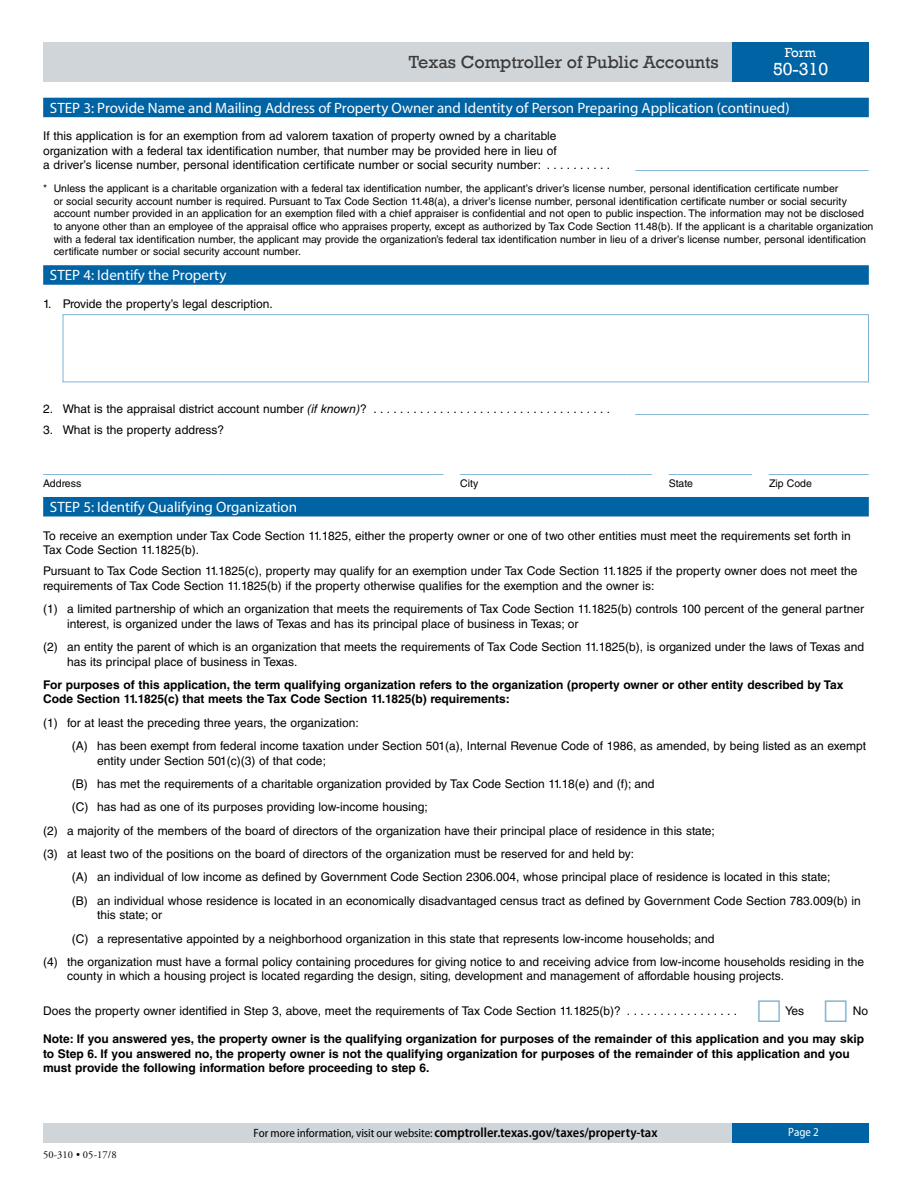
<style>
.page{position:relative;width:918px;height:1188px;background:#fff}
.page>*{position:absolute;margin:0;border:0;box-sizing:border-box;transform-origin:0 0}
.t1{font:18px "Rockwell";color:#3a3a3a}
.t2{font:18px "Rockwell";color:#fff}
.t3{font:15px "Myriad Pro";color:#fff}
.t4{font:15px "Helvetica LT Std";color:#5fa3c9}
.t5{font:600 semi-condensed 13.5px "Myriad Pro";color:#000}
.t6{font:13.5px "Rockwell";color:#fff}
.Body_text{font:12px/14.4px "Helvetica LT Std";color:#000}
.Body_text-2{font:700 12px/14.4px "Helvetica LT Std";color:#000}
.t7{font:semi-condensed 12px "Myriad Pro";color:#fff}
.Footer__Second_Row{font:10.5px/12.6px "Helvetica LT Std";color:#000}
.t8{font:10.5px "Adobe Garamond Pro";letter-spacing:.01em;color:#000}
.s1{font-style:italic}
.s2{font-weight:400;font-size:12px}
</style>
<div class="page">
<div style="left:43px;top:42px;width:689px;height:39px;background:#d0d5d9"></div>
<div style="left:732px;top:42px;width:137px;height:39px;background:#0063a3"></div>
<div style="left:43px;top:1123px;width:689px;height:19px;background:#d0d5d9"></div>
<div style="left:732px;top:1123px;width:137px;height:19px;background:#0063a3"></div>
<div style="left:43px;top:98px;width:826px;height:19px;background:#0063a3"></div>
<div style="left:43px;top:265px;width:826px;height:20px;background:#0063a3"></div>
<div style="left:43px;top:497px;width:826px;height:19px;background:#0063a3"></div>
<div style="left:63px;top:314px;width:806px;height:68px;border:1px solid #7db3d2"></div>
<h1 class="t1" style="left:409px;top:51px;width:311px">Texas Comptroller of Public Accounts</h1>
<p class="t6" style="left:785px;top:45px;width:33px">Form</p>
<h1 class="t2" style="left:773px;top:59px;width:57px">50-310</h1>
<h2 class="t3" style="left:50px;top:98px;width:741px">STEP 3: Provide Name and Mailing Address of Property Owner and Identity of Person Preparing Application (continued)</h2>
<p class="Body_text" style="left:43px;top:129px;width:515px;text-align:justify">If this application is for an exemption from ad valorem taxation of property owned by a charitable organization with a federal tax identification number, that number may be provided here in lieu of a driver’s license number, personal identification certificate number or social security number: .........</p>
<p class="t4" style="left:635px;top:155px;width:235px">____________________________</p>
<p class="Footer__Second_Row" style="left:54px;top:182px;width:821px;text-indent:-10px">* Unless the applicant is a charitable organization with a federal tax identification number, the applicant’s driver’s license number, personal identification certificate number<br>or social security account number is required. Pursuant to Tax Code Section 11.48(a), a driver’s license number, personal identification certificate number or social security account number provided in an application for an exemption filed with a chief appraiser is confidential and not open to public inspection. The information may not be disclosed to anyone other than an employee of the appraisal office who appraises property, except as authorized by Tax Code Section 11.48(b). If the applicant is a charitable organization with a federal tax identification number, the applicant may provide the organization’s federal tax identification number in lieu of a driver’s license number, personal identification certificate number or social security account number.</p>
<h2 class="t3" style="left:50px;top:266px;width:178px">STEP 4: Identify the Property</h2>
<p class="Body_text" style="left:43px;top:297px;width:231px">1. Provide the property’s legal description.</p>
<p class="Body_text" style="left:43px;top:402px;width:335px">2. What is the appraisal district account number <span class="s1">(if known)</span>? ...................................</p>
<p class="t4" style="left:635px;top:399px;width:235px">____________________________</p>
<p class="Body_text" style="left:43px;top:423px;width:182px">3. What is the property address?</p>
<p class="t4" style="left:43px;top:459px;width:827px">________________________________________________ _______________________ __________ ____________</p>
<p class="Footer__Second_Row" style="left:43px;top:477px;width:40px">Address</p>
<p class="Footer__Second_Row" style="left:460px;top:477px;width:20px">City</p>
<p class="Footer__Second_Row" style="left:669px;top:477px;width:26px">State</p>
<p class="Footer__Second_Row" style="left:769px;top:477px;width:44px">Zip Code</p>
<h2 class="t3" style="left:50px;top:498px;width:249px">STEP 5: Identify Qualifying Organization</h2>
<p class="Body_text" style="left:43px;top:528px;width:809px">To receive an exemption under Tax Code Section 11.1825, either the property owner or one of two other entities must meet the requirements set forth in<br>Tax Code Section 11.1825(b).</p>
<p class="Body_text" style="left:43px;top:564px;width:816px">Pursuant to Tax Code Section 11.1825(c), property may qualify for an exemption under Tax Code Section 11.1825 if the property owner does not meet the requirements of Tax Code Section 11.1825(b) if the property otherwise qualifies for the exemption and the owner is:</p>
<p class="Body_text" style="left:67px;top:602px;width:798px;text-indent:-24px">(1) a limited partnership of which an organization that meets the requirements of Tax Code Section 11.1825(b) controls 100 percent of the general partner interest, is organized under the laws of Texas and has its principal place of business in Texas; or</p>
<p class="Body_text" style="left:67px;top:640px;width:799px;text-indent:-24px">(2) an entity the parent of which is an organization that meets the requirements of Tax Code Section 11.1825(b), is organized under the laws of Texas and has its principal place of business in Texas.</p>
<p class="Body_text-2" style="left:43px;top:677px;width:802px">For purposes of this application, the term qualifying organization refers to the organization (property owner or other entity described by Tax<br>Code Section 11.1825(c) that meets the Tax Code Section 11.1825(b) requirements:</p>
<p class="Body_text" style="left:43px;top:715px;width:317px">(1) for at least the preceding three years, the organization:</p>
<p class="Body_text" style="left:97px;top:739px;width:770px;text-indent:-26px">(A) has been exempt from federal income taxation under Section 501(a), Internal Revenue Code of 1986, as amended, by being listed as an exempt entity under Section 501(c)(3) of that code;</p>
<p class="Body_text" style="left:72px;top:776px;width:584px">(B) has met the requirements of a charitable organization provided by Tax Code Section 11.18(e) and (f); and</p>
<p class="Body_text" style="left:72px;top:800px;width:358px">(C) has had as one of its purposes providing low-income housing;</p>
<p class="Body_text" style="left:43px;top:823px;width:673px">(2) a majority of the members of the board of directors of the organization have their principal place of residence in this state;</p>
<p class="Body_text" style="left:43px;top:847px;width:593px">(3) at least two of the positions on the board of directors of the organization must be reserved for and held by:</p>
<p class="Body_text" style="left:72px;top:870px;width:760px">(A) an individual of low income as defined by Government Code Section 2306.004, whose principal place of residence is located in this state;</p>
<p class="Body_text" style="left:97px;top:893px;width:765px;text-indent:-26px">(B) an individual whose residence is located in an economically disadvantaged census tract as defined by Government Code Section 783.009(b) in this state; or</p>
<p class="Body_text" style="left:72px;top:931px;width:644px">(C) a representative appointed by a neighborhood organization in this state that represents low-income households; and</p>
<p class="Body_text" style="left:67px;top:955px;width:799px;text-indent:-24px">(4) the organization must have a formal policy containing procedures for giving notice to and receiving advice from low-income households residing in the county in which a housing project is located regarding the design, siting, development and management of affordable housing projects.</p>
<p class="Body_text" style="left:43px;top:1004px;width:582px">Does the property owner identified in Step 3, above, meet the requirements of Tax Code Section 11.1825(b)? ..................</p>
<p class="Body_text" style="left:785px;top:1004px;width:20px">Yes</p>
<p class="Body_text" style="left:853px;top:1004px;width:17px">No</p>
<p class="Body_text-2" style="left:43px;top:1032px;width:822px">Note: If you answered yes, the property owner is the qualifying organization for purposes of the remainder of this application and you may skip to Step 6. If you answered no, the property owner is not the qualifying organization for purposes of the remainder of this application and you must provide the following information before proceeding to step 6.</p>
<p class="t8" style="left:43px;top:1149px;width:75px">50-310 • 05-17/8</p>
<p class="t5" style="left:254px;top:1125px;width:405px"><span class="s2">For more information, visit our website:</span> comptroller.texas.gov/taxes/property-tax</p>
<p class="t7" style="left:788px;top:1126px;width:32px">Page 2</p>
</div>
